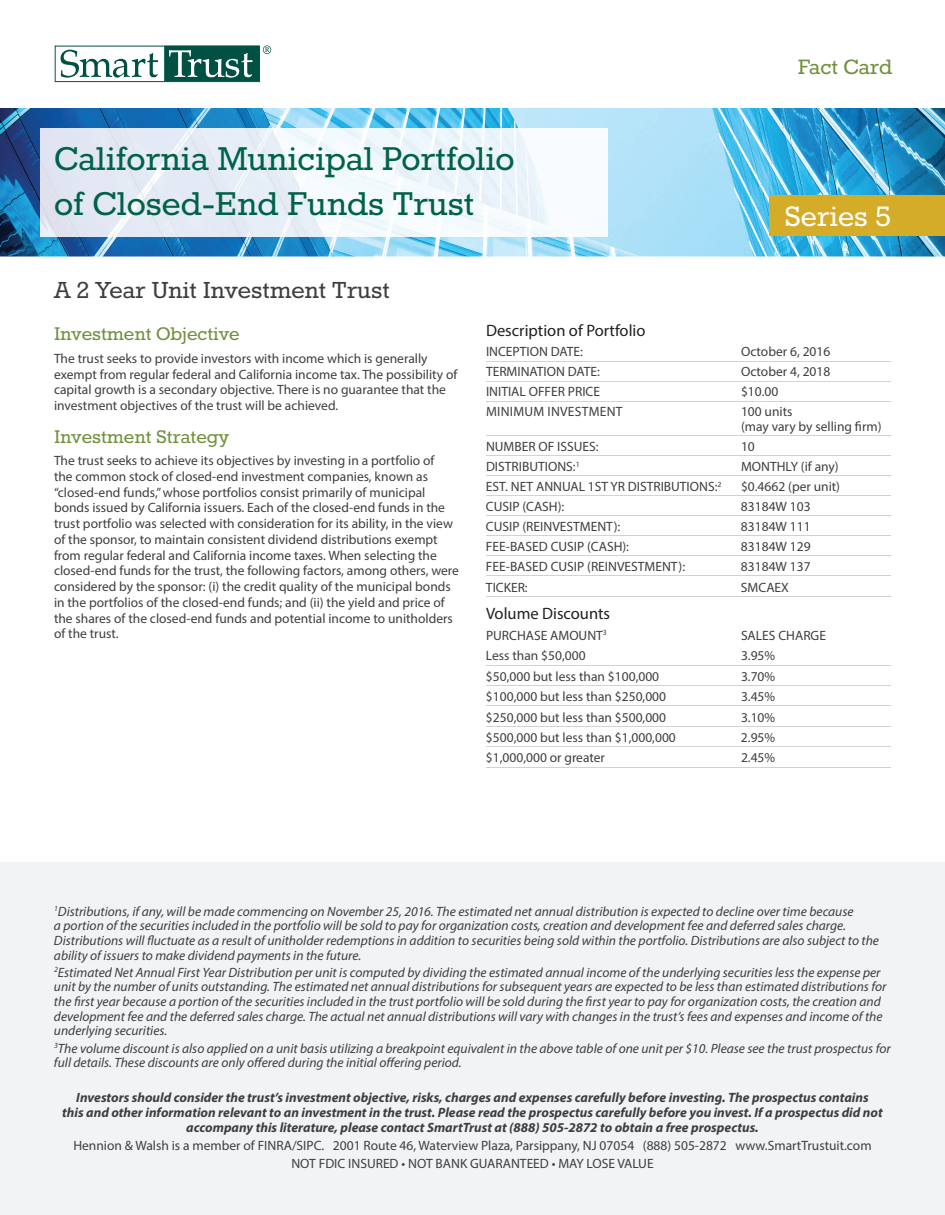
<style>
.page{position:relative;width:945px;height:1215px;background:#fff}
.page>*{position:absolute;margin:0;border:0;box-sizing:border-box;transform-origin:0 0}
.t1{font:40.5px/45px "Rokkitt";color:#006249}
.t2{font:34.5px "Rokkitt";color:#fff}
.t3{font:28.5px "Rokkitt";color:#3e3e3f}
.t4{font:25.5px "Rokkitt";color:#6f913c}
.t5{font:22.5px "Rokkitt";color:#6f913c}
.t6{font:16.5px "Myriad Pro";color:#231f20}
.t7{font:13.5px/15.8px "Myriad Pro";color:#3e3e3f}
.t8{font:italic 13.5px/14.5px "Myriad Pro";color:#3e3e3f}
.t9{font:italic 700 13.5px/15px "Myriad Pro";color:#3e3e3f;text-align:center}
.t10{font:13.5px "Myriad Pro";letter-spacing:.02em;color:#3e3e3f}
</style>
<div class="page">
<div style="left:0;top:862px;width:945px;height:353px;background:#f2f3f4"></div>
<img style="left:0;top:108px;width:945px;height:148px">
<div style="left:55px;top:46px;width:205px;height:36px;border:1px solid #005143"></div>
<svg style="left:61px;top:50px;width:97px;height:28px"></svg>
<svg style="left:164px;top:45px;width:107px;height:36px"></svg>
<img style="left:40px;top:128px;width:568px;height:108px">
<div style="left:770px;top:196px;width:175px;height:40px;background:#d5ac28"></div>
<hr style="left:486px;top:361px;width:405px;height:1px;background:#d1d2d4">
<hr style="left:486px;top:381px;width:405px;height:1px;background:#d1d2d4">
<hr style="left:486px;top:401px;width:405px;height:1px;background:#d1d2d4">
<hr style="left:486px;top:435px;width:405px;height:1px;background:#d1d2d4">
<hr style="left:486px;top:455px;width:405px;height:1px;background:#d1d2d4">
<hr style="left:486px;top:475px;width:405px;height:1px;background:#d1d2d4">
<hr style="left:486px;top:495px;width:405px;height:1px;background:#d1d2d4">
<hr style="left:486px;top:516px;width:405px;height:1px;background:#d1d2d4">
<hr style="left:486px;top:536px;width:405px;height:1px;background:#d1d2d4">
<hr style="left:486px;top:556px;width:405px;height:1px;background:#d1d2d4">
<hr style="left:486px;top:576px;width:405px;height:1px;background:#d1d2d4">
<hr style="left:486px;top:596px;width:405px;height:1px;background:#d1d2d4">
<hr style="left:486px;top:665px;width:405px;height:1px;background:#d1d2d4">
<hr style="left:486px;top:685px;width:405px;height:1px;background:#d1d2d4">
<hr style="left:486px;top:705px;width:405px;height:1px;background:#d1d2d4">
<hr style="left:486px;top:726px;width:405px;height:1px;background:#d1d2d4">
<hr style="left:486px;top:746px;width:405px;height:1px;background:#d1d2d4">
<hr style="left:486px;top:767px;width:405px;height:1px;background:#d1d2d4">
<h1 class="t1" style="left:54px;top:138px;width:462px">California Municipal Portfolio of Closed-End Funds Trust</h1>
<h3 class="t4" style="left:798px;top:55px;width:96px">Fact Card</h3>
<h2 class="t2" style="left:784px;top:200px;width:108px">Series 5</h2>
<h3 class="t3" style="left:54px;top:276px;width:337px">A 2 Year Unit Investment Trust</h3>
<h3 class="t5" style="left:54px;top:324px;width:187px">Investment Objective</h3>
<p class="t7" style="left:54px;top:350px;width:405px">The trust seeks to provide investors with income which is generally exempt from regular federal and California income tax. The possibility of capital growth is a secondary objective. There is no guarantee that the investment objectives of the trust will be achieved.</p>
<h3 class="t5" style="left:54px;top:426px;width:177px">Investment Strategy</h3>
<p class="t7" style="left:54px;top:453px;width:406px">The trust seeks to achieve its objectives by investing in a portfolio of<br>the common stock of closed-end investment companies, known as “closed-end funds,” whose portfolios consist primarily of municipal bonds issued by California issuers. Each of the closed-end funds in the trust portfolio was selected with consideration for its ability, in the view of the sponsor, to maintain consistent dividend distributions exempt from regular federal and California income taxes. When selecting the closed-end funds for the trust, the following factors, among others, were considered by the sponsor: (i) the credit quality of the municipal bonds in the portfolios of the closed-end funds; and (ii) the yield and price of the shares of the closed-end funds and potential income to unitholders of the trust.</p>
<p class="t6" style="left:486px;top:321px;width:161px">Description of Portfolio</p>
<p class="t7" style="left:486px;top:344px;width:98px">INCEPTION DATE:</p>
<p class="t7" style="left:741px;top:344px;width:91px">October 6, 2016</p>
<p class="t7" style="left:486px;top:364px;width:115px">TERMINATION DATE:</p>
<p class="t7" style="left:741px;top:364px;width:91px">October 4, 2018</p>
<p class="t7" style="left:486px;top:384px;width:116px">INITIAL OFFER PRICE</p>
<p class="t7" style="left:741px;top:384px;width:39px">$10.00</p>
<p class="t10" style="left:486px;top:404px;width:138px">MINIMUM INVESTMENT</p>
<p class="t7" style="left:741px;top:404px;width:142px;line-height:14.5px">100 units<br>(may vary by selling firm)</p>
<p class="t7" style="left:486px;top:438px;width:114px">NUMBER OF ISSUES:</p>
<p class="t7" style="left:741px;top:438px;width:15px">10</p>
<p class="t7" style="left:486px;top:459px;width:95px">DISTRIBUTIONS:<sup>1</sup></p>
<p class="t7" style="left:741px;top:459px;width:99px">MONTHLY (if any)</p>
<p class="t7" style="left:486px;top:479px;width:237px">EST. NET ANNUAL 1ST YR DISTRIBUTIONS:<sup>2</sup></p>
<p class="t7" style="left:741px;top:479px;width:101px">$0.4662 (per unit)</p>
<p class="t7" style="left:486px;top:499px;width:80px">CUSIP (CASH):</p>
<p class="t7" style="left:741px;top:499px;width:71px">83184W 103</p>
<p class="t7" style="left:486px;top:519px;width:136px">CUSIP (REINVESTMENT):</p>
<p class="t7" style="left:741px;top:519px;width:71px">83184W 111</p>
<p class="t7" style="left:486px;top:539px;width:145px">FEE-BASED CUSIP (CASH):</p>
<p class="t7" style="left:741px;top:539px;width:71px">83184W 129</p>
<p class="t7" style="left:486px;top:559px;width:201px">FEE-BASED CUSIP (REINVESTMENT):</p>
<p class="t7" style="left:741px;top:559px;width:71px">83184W 137</p>
<p class="t7" style="left:486px;top:579px;width:43px">TICKER:</p>
<p class="t7" style="left:741px;top:579px;width:50px">SMCAEX</p>
<p class="t6" style="left:486px;top:603px;width:126px">Volume Discounts</p>
<p class="t7" style="left:486px;top:627px;width:122px">PURCHASE AMOUNT<sup>3</sup></p>
<p class="t7" style="left:741px;top:627px;width:87px">SALES CHARGE</p>
<p class="t7" style="left:486px;top:648px;width:101px">Less than $50,000</p>
<p class="t7" style="left:741px;top:648px;width:36px">3.95%</p>
<p class="t7" style="left:486px;top:668px;width:175px">$50,000 but less than $100,000</p>
<p class="t7" style="left:741px;top:668px;width:36px">3.70%</p>
<p class="t7" style="left:486px;top:689px;width:182px">$100,000 but less than $250,000</p>
<p class="t7" style="left:741px;top:689px;width:36px">3.45%</p>
<p class="t7" style="left:486px;top:709px;width:182px">$250,000 but less than $500,000</p>
<p class="t7" style="left:741px;top:709px;width:36px">3.10%</p>
<p class="t7" style="left:486px;top:729px;width:191px">$500,000 but less than $1,000,000</p>
<p class="t7" style="left:741px;top:729px;width:36px">2.95%</p>
<p class="t7" style="left:486px;top:750px;width:121px">$1,000,000 or greater</p>
<p class="t7" style="left:741px;top:750px;width:36px">2.45%</p>
<p class="t8" style="left:54px;top:904px;width:827px"><sup>1</sup>Distributions, if any, will be made commencing on November 25, 2016. The estimated net annual distribution is expected to decline over time because<br>a portion of the securities included in the portfolio will be sold to pay for organization costs, creation and development fee and deferred sales charge.<br>Distributions will fluctuate as a result of unitholder redemptions in addition to securities being sold within the portfolio. Distributions are also subject to the ability of issuers to make dividend payments in the future.</p>
<p class="t8" style="left:54px;top:965px;width:834px"><sup>2</sup>Estimated Net Annual First Year Distribution per unit is computed by dividing the estimated annual income of the underlying securities less the expense per unit by the number of units outstanding. The estimated net annual distributions for subsequent years are expected to be less than estimated distributions for the first year because a portion of the securities included in the trust portfolio will be sold during the first year to pay for organization costs, the creation and development fee and the deferred sales charge. The actual net annual distributions will vary with changes in the trust’s fees and expenses and income of the underlying securities.</p>
<p class="t8" style="left:54px;top:1041px;width:838px"><sup>3</sup>The volume discount is also applied on a unit basis utilizing a breakpoint equivalent in the above table of one unit per $10. Please see the trust prospectus for full details. These discounts are only offered during the initial offering period.</p>
<p class="t9" style="left:62px;top:1090px;width:822px">Investors should consider the trust’s investment objective, risks, charges and expenses carefully before investing. The prospectus contains<br>this and other information relevant to an investment in the trust. Please read the prospectus carefully before you invest. If a prospectus did not accompany this literature, please contact SmartTrust at (888) 505-2872 to obtain a free prospectus.</p>
<p class="t7" style="left:73px;top:1136px;width:800px;line-height:17.7px;text-align:center">Hennion &amp; Walsh is a member of FINRA/SIPC. 2001 Route 46, Waterview Plaza, Parsippany, NJ 07054 (888) 505-2872 www.SmartTrustuit.com<br>NOT FDIC INSURED • NOT BANK GUARANTEED • MAY LOSE VALUE</p>
</div>
